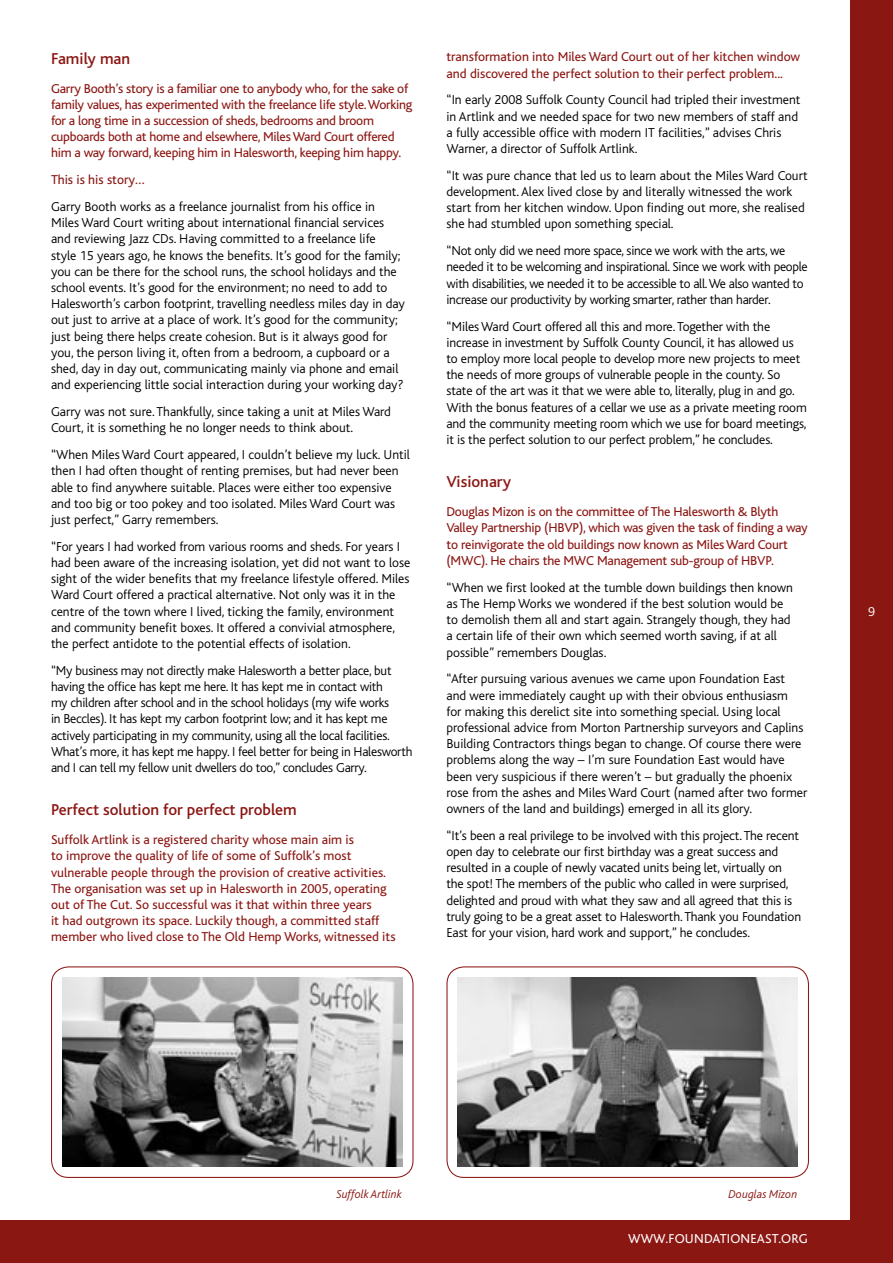
<style>
.page{position:relative;width:893px;height:1263px;background:#fff}
.page>*{position:absolute;margin:0;border:0;box-sizing:border-box;transform-origin:0 0}
.t1{font:500 16.5px "Bliss";color:#8b1713}
.t2{font:300 13.5px/16.2px "Bliss";color:#000}
.t3{font:13.5px/16.2px "Bliss";letter-spacing:-.015em;color:#8b1713}
.t4{font:300 13.5px/16.2px "Bliss";letter-spacing:-.02em;color:#000}
.t5{font:13.5px "Bliss";letter-spacing:.01em;color:#fff}
.t6{font:italic 300 12px "Bliss";color:#8b1713}
</style>
<div class="page">
<div style="left:850px;top:0;width:43px;height:1263px;background:#8b1713"></div>
<div style="left:0;top:1220px;width:893px;height:43px;background:#8b1713"></div>
<div style="left:51px;top:966px;width:362px;height:212px;border:1px solid #8b1713;border-radius:17px"></div>
<img style="left:62px;top:977px;width:340px;height:190px">
<div style="left:446px;top:966px;width:363px;height:212px;border:1px solid #8b1713;border-radius:17px"></div>
<img style="left:458px;top:977px;width:340px;height:190px">
<p class="t1" style="left:51px;top:50px;width:81px">Family man</p>
<p class="t3" style="left:51px;top:80px;width:363px">Garry Booth’s story is a familiar one to anybody who, for the sake of family values, has experimented with the freelance life style. Working for a long time in a succession of sheds, bedrooms and broom cupboards both at home and elsewhere, Miles Ward Court offered him a way forward, keeping him in Halesworth, keeping him happy.</p>
<p class="t3" style="left:51px;top:172px;width:95px">This is his story…</p>
<p class="t2" style="left:51px;top:199px;width:355px">Garry Booth works as a freelance journalist from his office in Miles Ward Court writing about international financial services and reviewing Jazz CDs. Having committed to a freelance life<br>style 15 years ago, he knows the benefits. It’s good for the family; you can be there for the school runs, the school holidays and the school events. It’s good for the environment; no need to add to Halesworth’s carbon footprint, travelling needless miles day in day out just to arrive at a place of work. It’s good for the community; just being there helps create cohesion. But is it always good for you, the person living it, often from a bedroom, a cupboard or a shed, day in day out, communicating mainly via phone and email and experiencing little social interaction during your working day?</p>
<p class="t2" style="left:51px;top:404px;width:341px">Garry was not sure. Thankfully, since taking a unit at Miles Ward<br>Court, it is something he no longer needs to think about.</p>
<p class="t2" style="left:51px;top:447px;width:360px">“When Miles Ward Court appeared, I couldn’t believe my luck. Until then I had often thought of renting premises, but had never been able to find anywhere suitable. Places were either too expensive and too big or too pokey and too isolated. Miles Ward Court was just perfect,” Garry remembers.</p>
<p class="t2" style="left:51px;top:538px;width:361px">“For years I had worked from various rooms and sheds. For years I had been aware of the increasing isolation, yet did not want to lose sight of the wider benefits that my freelance lifestyle offered. Miles Ward Court offered a practical alternative. Not only was it in the centre of the town where I lived, ticking the family, environment and community benefit boxes. It offered a convivial atmosphere, the perfect antidote to the potential effects of isolation.</p>
<p class="t4" style="left:51px;top:662px;width:363px">“My business may not directly make Halesworth a better place, but having the office has kept me here. It has kept me in contact with<br>my children after school and in the school holidays (my wife works<br>in Beccles). It has kept my carbon footprint low; and it has kept me actively participating in my community, using all the local facilities.<br>What’s more, it has kept me happy. I feel better for being in Halesworth and I can tell my fellow unit dwellers do too,” concludes Garry.</p>
<p class="t1" style="left:51px;top:801px;width:247px">Perfect solution for perfect problem</p>
<p class="t3" style="left:51px;top:832px;width:346px">Suffolk Artlink is a registered charity whose main aim is<br>to improve the quality of life of some of Suffolk’s most vulnerable people through the provision of creative activities.<br>The organisation was set up in Halesworth in 2005, operating out of The Cut. So successful was it that within three years<br>it had outgrown its space. Luckily though, a committed staff member who lived close to The Old Hemp Works, witnessed its</p>
<p class="t3" style="left:446px;top:49px;width:355px">transformation into Miles Ward Court out of her kitchen window and discovered the perfect solution to their perfect problem...</p>
<p class="t2" style="left:446px;top:92px;width:356px">“In early 2008 Suffolk County Council had tripled their investment in Artlink and we needed space for two new members of staff and a fully accessible office with modern IT facilities,” advises Chris Warner, a director of Suffolk Artlink.</p>
<p class="t2" style="left:446px;top:168px;width:363px">“It was pure chance that led us to learn about the Miles Ward Court development. Alex lived close by and literally witnessed the work start from her kitchen window. Upon finding out more, she realised she had stumbled upon something special.</p>
<p class="t4" style="left:446px;top:243px;width:363px">“Not only did we need more space, since we work with the arts, we needed it to be welcoming and inspirational. Since we work with people with disabilities, we needed it to be accessible to all. We also wanted to increase our productivity by working smarter, rather than harder.</p>
<p class="t2" style="left:446px;top:318px;width:362px">“Miles Ward Court offered all this and more. Together with the increase in investment by Suffolk County Council, it has allowed us to employ more local people to develop more new projects to meet the needs of more groups of vulnerable people in the county. So state of the art was it that we were able to, literally, plug in and go.<br>With the bonus features of a cellar we use as a private meeting room and the community meeting room which we use for board meetings, it is the perfect solution to our perfect problem,” he concludes.</p>
<p class="t1" style="left:446px;top:473px;width:66px">Visionary</p>
<p class="t3" style="left:446px;top:504px;width:363px">Douglas Mizon is on the committee of The Halesworth &amp; Blyth Valley Partnership (HBVP), which was given the task of finding a way to reinvigorate the old buildings now known as Miles Ward Court (MWC). He chairs the MWC Management sub-group of HBVP.</p>
<p class="t2" style="left:446px;top:579px;width:348px">“When we first looked at the tumble down buildings then known as The Hemp Works we wondered if the best solution would be to demolish them all and start again. Strangely though, they had a certain life of their own which seemed worth saving, if at all possible” remembers Douglas.</p>
<p class="t2" style="left:446px;top:671px;width:362px">“After pursuing various avenues we came upon Foundation East and were immediately caught up with their obvious enthusiasm<br>for making this derelict site into something special. Using local professional advice from Morton Partnership surveyors and Caplins Building Contractors things began to change. Of course there were problems along the way – I’m sure Foundation East would have been very suspicious if there weren’t – but gradually the phoenix rose from the ashes and Miles Ward Court (named after two former owners of the land and buildings) emerged in all its glory.</p>
<p class="t2" style="left:446px;top:827px;width:356px">“It’s been a real privilege to be involved with this project. The recent open day to celebrate our first birthday was a great success and resulted in a couple of newly vacated units being let, virtually on the spot! The members of the public who called in were surprised, delighted and proud with what they saw and all agreed that this is truly going to be a great asset to Halesworth. Thank you Foundation East for your vision, hard work and support,” he concludes.</p>
<p class="t6" style="left:336px;top:1187px;width:67px">Suffolk Artlink</p>
<p class="t6" style="left:728px;top:1187px;width:70px">Douglas Mizon</p>
<p class="t5" style="left:628px;top:1231px;width:181px">WWW.FOUNDATIONEAST.ORG</p>
</div>
